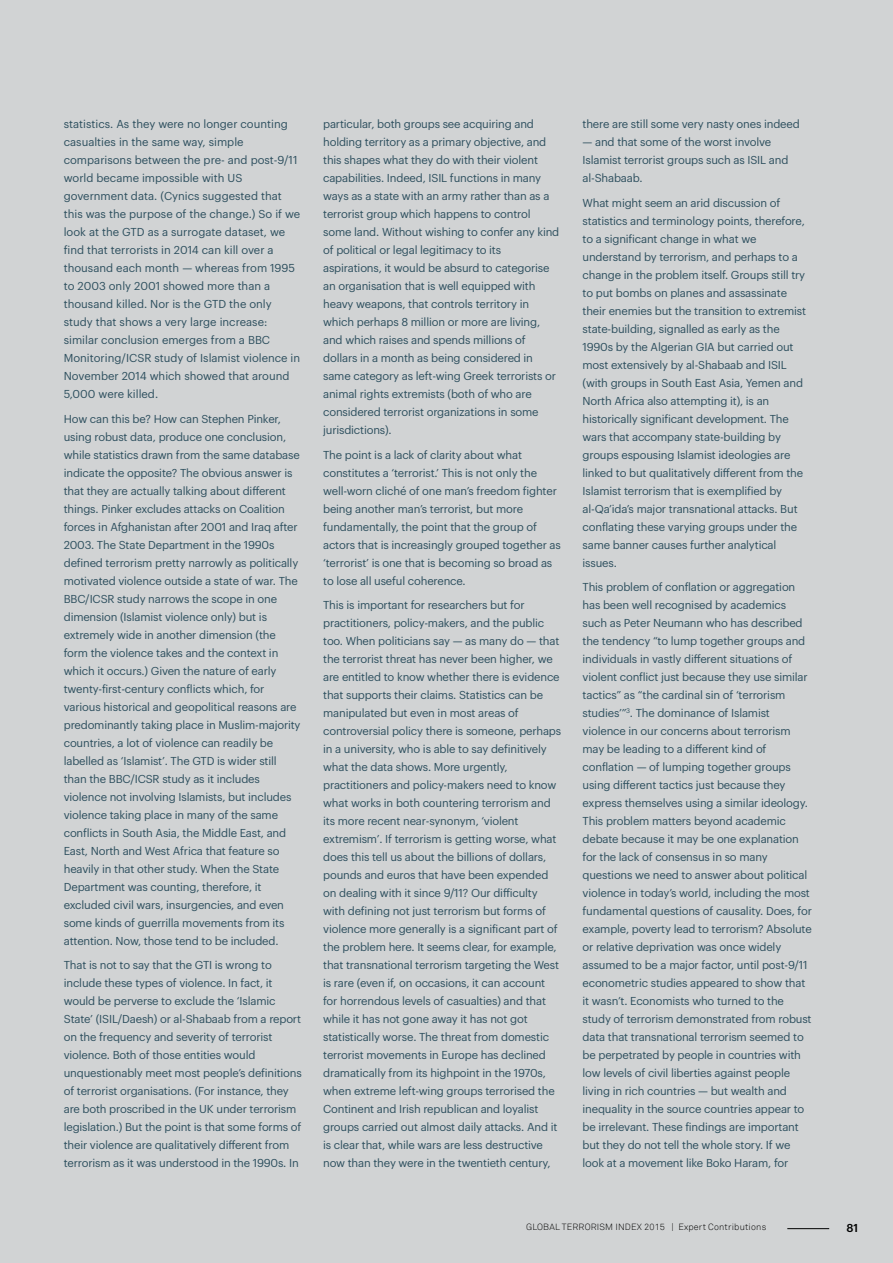
<style>
.page{position:relative;width:893px;height:1263px;background:#d1d3d4}
.page>*{position:absolute;margin:0;border:0;box-sizing:border-box;transform-origin:0 0}
.t1{font:11.25px/18px "Graphik";letter-spacing:-.015em;color:#2d4f5e}
.t2{font:500 11.25px "Graphik";color:#000}
.t3{font:300 9px "Akkurat";letter-spacing:.02em;color:#000}
</style>
<div class="page">
<hr style="left:787px;top:1228px;width:42px;height:1px;background:#000">
<p class="t1" style="left:64px;top:114px;width:238px">statistics. As they were no longer counting casualties in the same way, simple comparisons between the pre- and post-9/11 world became impossible with US government data. (Cynics suggested that this was the purpose of the change.) So if we look at the GTD as a surrogate dataset, we find that terrorists in 2014 can kill over a thousand each month — whereas from 1995 to 2003 only 2001 showed more than a thousand killed. Nor is the GTD the only study that shows a very large increase: similar conclusion emerges from a BBC Monitoring/ICSR study of Islamist violence in November 2014 which showed that around 5,000 were killed.</p>
<p class="t1" style="left:64px;top:409px;width:238px">How can this be? How can Stephen Pinker, using robust data, produce one conclusion, while statistics drawn from the same database indicate the opposite? The obvious answer is that they are actually talking about different things. Pinker excludes attacks on Coalition forces in Afghanistan after 2001 and Iraq after 2003. The State Department in the 1990s defined terrorism pretty narrowly as politically motivated violence outside a state of war. The BBC/ICSR study narrows the scope in one dimension (Islamist violence only) but is extremely wide in another dimension (the form the violence takes and the context in which it occurs.) Given the nature of early twenty-first-century conflicts which, for various historical and geopolitical reasons are predominantly taking place in Muslim-majority countries, a lot of violence can readily be labelled as ‘Islamist’. The GTD is wider still than the BBC/ICSR study as it includes violence not involving Islamists, but includes violence taking place in many of the same conflicts in South Asia, the Middle East, and East, North and West Africa that feature so heavily in that other study. When the State Department was counting, therefore, it excluded civil wars, insurgencies, and even some kinds of guerrilla movements from its attention. Now, those tend to be included.</p>
<p class="t1" style="left:64px;top:955px;width:240px">That is not to say that the GTI is wrong to include these types of violence. In fact, it would be perverse to exclude the ‘Islamic State’ (ISIL/Daesh) or al-Shabaab from a report on the frequency and severity of terrorist violence. Both of those entities would unquestionably meet most people’s definitions of terrorist organisations. (For instance, they are both proscribed in the UK under terrorism legislation.) But the point is that some forms of their violence are qualitatively different from terrorism as it was understood in the 1990s. In</p>
<p class="t1" style="left:323px;top:114px;width:238px">particular, both groups see acquiring and holding territory as a primary objective, and this shapes what they do with their violent capabilities. Indeed, ISIL functions in many ways as a state with an army rather than as a terrorist group which happens to control some land. Without wishing to confer any kind of political or legal legitimacy to its aspirations, it would be absurd to categorise an organisation that is well equipped with heavy weapons, that controls territory in which perhaps 8 million or more are living, and which raises and spends millions of dollars in a month as being considered in same category as left-wing Greek terrorists or animal rights extremists (both of who are considered terrorist organizations in some jurisdictions).</p>
<p class="t1" style="left:323px;top:445px;width:239px">The point is a lack of clarity about what constitutes a ‘terrorist.’ This is not only the well-worn cliché of one man’s freedom fighter being another man’s terrorist, but more fundamentally, the point that the group of actors that is increasingly grouped together as ‘terrorist’ is one that is becoming so broad as to lose all useful coherence.</p>
<p class="t1" style="left:323px;top:595px;width:240px">This is important for researchers but for practitioners, policy-makers, and the public too. When politicians say — as many do — that the terrorist threat has never been higher, we are entitled to know whether there is evidence that supports their claims. Statistics can be manipulated but even in most areas of controversial policy there is someone, perhaps in a university, who is able to say definitively what the data shows. More urgently, practitioners and policy-makers need to know what works in both countering terrorism and its more recent near-synonym, ‘violent extremism’. If terrorism is getting worse, what does this tell us about the billions of dollars, pounds and euros that have been expended on dealing with it since 9/11? Our difficulty with defining not just terrorism but forms of violence more generally is a significant part of the problem here. It seems clear, for example, that transnational terrorism targeting the West is rare (even if, on occasions, it can account for horrendous levels of casualties) and that while it has not gone away it has not got statistically worse. The threat from domestic terrorist movements in Europe has declined dramatically from its highpoint in the 1970s, when extreme left-wing groups terrorised the Continent and Irish republican and loyalist groups carried out almost daily attacks. And it is clear that, while wars are less destructive now than they were in the twentieth century,</p>
<p class="t1" style="left:583px;top:114px;width:219px">there are still some very nasty ones indeed</p>
<p class="t1" style="left:583px;top:132px;width:207px">— and that some of the worst involve<br>Islamist terrorist groups such as ISIL and al-Shabaab.</p>
<p class="t1" style="left:583px;top:193px;width:225px">What might seem an arid discussion of statistics and terminology points, therefore, to a significant change in what we understand by terrorism, and perhaps to a change in the problem itself. Groups still try to put bombs on planes and assassinate their enemies but the transition to extremist state-building, signalled as early as the 1990s by the Algerian GIA but carried out most extensively by al-Shabaab and ISIL (with groups in South East Asia, Yemen and North Africa also attempting it), is an historically significant development. The wars that accompany state-building by groups espousing Islamist ideologies are linked to but qualitatively different from the Islamist terrorism that is exemplified by al-Qa’ida’s major transnational attacks. But conflating these varying groups under the same banner causes further analytical issues.</p>
<p class="t1" style="left:583px;top:577px;width:231px">This problem of conflation or aggregation has been well recognised by academics such as Peter Neumann who has described the tendency “to lump together groups and individuals in vastly different situations of violent conflict just because they use similar tactics” as “the cardinal sin of ‘terrorism studies’”<sup>3</sup>. The dominance of Islamist violence in our concerns about terrorism may be leading to a different kind of conflation — of lumping together groups using different tactics just because they express themselves using a similar ideology.<br>This problem matters beyond academic debate because it may be one explanation for the lack of consensus in so many questions we need to answer about political violence in today’s world, including the most fundamental questions of causality. Does, for example, poverty lead to terrorism? Absolute or relative deprivation was once widely assumed to be a major factor, until post-9/11 econometric studies appeared to show that it wasn’t. Economists who turned to the study of terrorism demonstrated from robust data that transnational terrorism seemed to be perpetrated by people in countries with low levels of civil liberties against people living in rich countries — but wealth and inequality in the source countries appear to be irrelevant. These findings are important but they do not tell the whole story. If we look at a movement like Boko Haram, for</p>
<p class="t3" style="left:672px;top:1221px;width:96px">| Expert Contributions</p>
<p class="t3" style="left:526px;top:1221px;width:141px">GLOBAL TERRORISM INDEX 2015</p>
<p class="t2" style="left:846px;top:1220px;width:13px">81</p>
</div>
